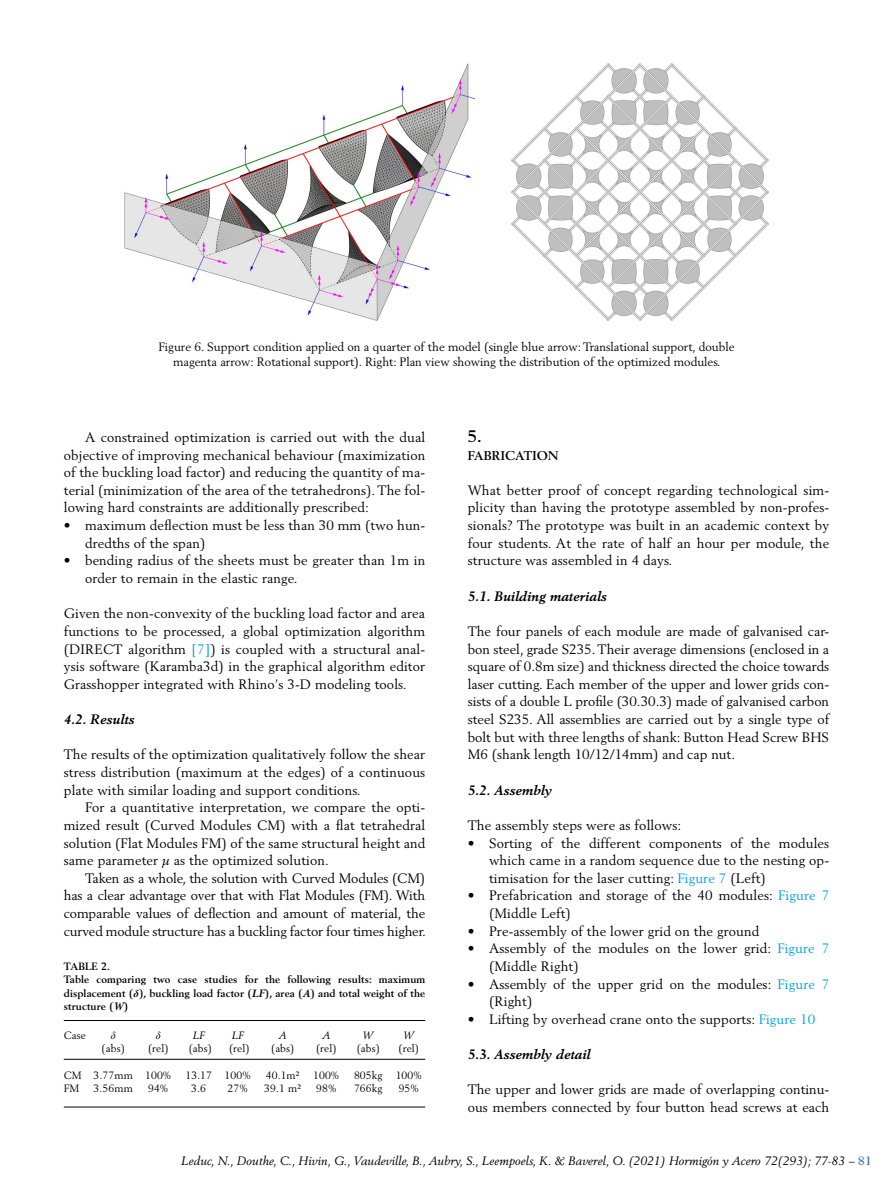
<style>
.page{position:relative;width:893px;height:1191px;background:#fff}
.page>*{position:absolute;margin:0;border:0;box-sizing:border-box;transform-origin:0 0}
.t1{font:700 16.5px "Berling LT Std";color:#000}
.t2{font:13.5px/17.7px "Berling LT Std";letter-spacing:.01em;color:#000;text-align:justify}
.t3{font:italic 700 13.5px "Berling LT Std";letter-spacing:.01em;color:#000}
.t4{font:700 12.6px "Berling LT Std";letter-spacing:.015em;color:#000}
.t5{font:12px/15px "Berling LT Std";color:#000;text-align:center}
.t6{font:italic 12px "Berling LT Std";letter-spacing:.01em;color:#000}
.t7{font:700 10.5px/13.5px "Berling LT Std";letter-spacing:.01em;color:#000}
.t8{font:10.5px "Berling LT Std";letter-spacing:.01em;color:#000}
.t9{font:italic 10.5px "Berling LT Std";color:#000}
.t10{font:italic 10.5px "Times New Roman";color:#000}
.s1{color:#009fe3}
.s2{font-style:italic}
.s3{font-family:"Times New Roman";font-style:italic}
.s4{font-weight:700;font-style:normal;color:#417abe}
</style>
<div class="page">
<hr style="left:64px;top:1020px;width:361px;height:1px;background:#000">
<hr style="left:64px;top:1059px;width:361px;height:1px;background:#000">
<hr style="left:64px;top:1106px;width:361px;height:1px;background:#000">
<img style="left:124px;top:64px;width:350px;height:256px">
<img style="left:512px;top:64px;width:257px;height:256px">
<p class="t5" style="left:159px;top:339px;width:577px">Figure 6. Support condition applied on a quarter of the model (single blue arrow: Translational support, double magenta arrow: Rotational support). Right: Plan view showing the distribution of the optimized modules.</p>
<p class="t2" style="left:64px;top:428px;width:363px;text-indent:21px">A constrained optimization is carried out with the dual objective of improving mechanical behaviour (maximization of the buckling load factor) and reducing the quantity of ma&shy;terial (minimization of the area of the tetrahedrons). The fol&shy;lowing hard constraints are additionally prescribed:</p>
<p class="t2" style="left:85px;top:516px;width:342px;text-indent:-21px">• maximum deflection must be less than 30 mm (two hun&shy;dredths of the span)</p>
<p class="t2" style="left:85px;top:551px;width:342px;text-indent:-21px">• bending radius of the sheets must be greater than 1m in order to remain in the elastic range.</p>
<p class="t2" style="left:64px;top:604px;width:363px">Given the non-convexity of the buckling load factor and area functions to be processed, a global optimization algorithm (DIRECT algorithm <span class="s1">[7]</span>) is coupled with a structural anal&shy;ysis software (Karamba3d) in the graphical algorithm editor Grasshopper integrated with Rhino’s 3-D modeling tools.</p>
<p class="t3" style="left:64px;top:711px;width:72px">4.2. Results</p>
<p class="t2" style="left:64px;top:745px;width:363px">The results of the optimization qualitatively follow the shear stress distribution (maximum at the edges) of a continuous plate with similar loading and support conditions.</p>
<p class="t2" style="left:64px;top:798px;width:363px;text-indent:21px">For a quantitative interpretation, we compare the opti&shy;mized result (Curved Modules CM) with a flat tetrahedral solution (Flat Modules FM) of the same structural height and same parameter <span class="s2">μ</span> as the optimized solution.</p>
<p class="t2" style="left:64px;top:869px;width:364px;text-indent:21px">Taken as a whole, the solution with Curved Modules (CM) has a clear advantage over that with Flat Modules (FM). With comparable values of deflection and amount of material, the curved module structure has a buckling factor four times higher.</p>
<p class="t7" style="left:64px;top:959px;width:363px">TABLE 2.<br>Table comparing two case studies for the following results: maximum displacement (<span class="s3">δ</span>), buckling load factor (<span class="s2">LF</span>), area (<span class="s2">A</span>) and total weight of the structure (<span class="s2">W</span>)</p>
<p class="t8" style="left:64px;top:1028px;width:24px">Case</p>
<p class="t10" style="left:111px;top:1028px;width:6px">δ</p>
<p class="t10" style="left:156px;top:1028px;width:6px">δ</p>
<p class="t9" style="left:193px;top:1028px;width:14px">LF</p>
<p class="t9" style="left:232px;top:1028px;width:14px">LF</p>
<p class="t9" style="left:279px;top:1028px;width:9px">A</p>
<p class="t9" style="left:322px;top:1028px;width:9px">A</p>
<p class="t9" style="left:363px;top:1028px;width:12px">W</p>
<p class="t9" style="left:403px;top:1028px;width:12px">W</p>
<p class="t8" style="left:102px;top:1042px;width:25px">(abs)</p>
<p class="t8" style="left:148px;top:1042px;width:22px">(rel)</p>
<p class="t8" style="left:189px;top:1042px;width:25px">(abs)</p>
<p class="t8" style="left:229px;top:1042px;width:22px">(rel)</p>
<p class="t8" style="left:271px;top:1042px;width:25px">(abs)</p>
<p class="t8" style="left:316px;top:1042px;width:22px">(rel)</p>
<p class="t8" style="left:357px;top:1042px;width:25px">(abs)</p>
<p class="t8" style="left:399px;top:1042px;width:22px">(rel)</p>
<p class="t8" style="left:64px;top:1068px;width:109px">CM 3.77mm 100%</p>
<p class="t8" style="left:185px;top:1068px;width:67px">13.17 100%</p>
<p class="t8" style="left:266px;top:1068px;width:35px">40.1m²</p>
<p class="t8" style="left:313px;top:1068px;width:28px">100%</p>
<p class="t8" style="left:354px;top:1068px;width:30px">805kg</p>
<p class="t8" style="left:396px;top:1068px;width:28px">100%</p>
<p class="t8" style="left:64px;top:1082px;width:17px">FM</p>
<p class="t8" style="left:94px;top:1082px;width:41px">3.56mm</p>
<p class="t8" style="left:148px;top:1082px;width:22px">94%</p>
<p class="t8" style="left:191px;top:1082px;width:16px">3.6</p>
<p class="t8" style="left:228px;top:1082px;width:22px">27%</p>
<p class="t8" style="left:264px;top:1082px;width:38px">39.1 m²</p>
<p class="t8" style="left:316px;top:1082px;width:22px">98%</p>
<p class="t8" style="left:354px;top:1082px;width:30px">766kg</p>
<p class="t8" style="left:399px;top:1082px;width:22px">95%</p>
<p class="t1" style="left:468px;top:426px;width:15px">5.</p>
<p class="t4" style="left:468px;top:448px;width:92px">FABRICATION</p>
<p class="t2" style="left:468px;top:481px;width:363px">What better proof of concept regarding technological sim&shy;plicity than having the prototype assembled by non-profes&shy;sionals? The prototype was built in an academic context by four students. At the rate of half an hour per module, the structure was assembled in 4 days.</p>
<p class="t3" style="left:468px;top:588px;width:141px">5.1. Building materials</p>
<p class="t2" style="left:468px;top:622px;width:363px">The four panels of each module are made of galvanised car&shy;bon steel, grade S235. Their average dimensions (enclosed in a square of 0.8m size) and thickness directed the choice towards laser cutting. Each member of the upper and lower grids con&shy;sists of a double L profile (30.30.3) made of galvanised carbon steel S235. All assemblies are carried out by a single type of bolt but with three lengths of shank: Button Head Screw BHS M6 (shank length 10/12/14mm) and cap nut.</p>
<p class="t3" style="left:468px;top:782px;width:86px">5.2. Assembly</p>
<p class="t2" style="left:468px;top:816px;width:215px">The assembly steps were as follows:</p>
<p class="t2" style="left:489px;top:833px;width:342px;text-indent:-21px">• Sorting of the different components of the modules which came in a random sequence due to the nesting op&shy;timisation for the laser cutting: <span class="s1">Figure 7</span> (Left)</p>
<p class="t2" style="left:489px;top:886px;width:342px;text-indent:-21px">• Prefabrication and storage of the 40 modules: <span class="s1">Figure 7 </span>(Middle Left)</p>
<p class="t2" style="left:468px;top:922px;width:293px">• Pre-assembly of the lower grid on the ground</p>
<p class="t2" style="left:489px;top:939px;width:342px;text-indent:-21px">• Assembly of the modules on the lower grid: <span class="s1">Figure 7 </span>(Middle Right)</p>
<p class="t2" style="left:489px;top:974px;width:342px;text-indent:-21px">• Assembly of the upper grid on the modules: <span class="s1">Figure 7 </span>(Right)</p>
<p class="t2" style="left:468px;top:1010px;width:349px">• Lifting by overhead crane onto the supports: <span class="s1">Figure 10</span></p>
<p class="t3" style="left:468px;top:1046px;width:124px">5.3. Assembly detail</p>
<p class="t2" style="left:468px;top:1080px;width:363px">The upper and lower grids are made of overlapping continu&shy;ous members connected by four button head screws at each</p>
<p class="t6" style="left:181px;top:1153px;width:692px">Leduc, N., Douthe, C., Hivin, G., Vaudeville, B., Aubry, S., Leempoels, K. &amp; Baverel, O. (2021) Hormigón y Acero 72(293); 77-83 – <span class="s4">81</span></p>
</div>
